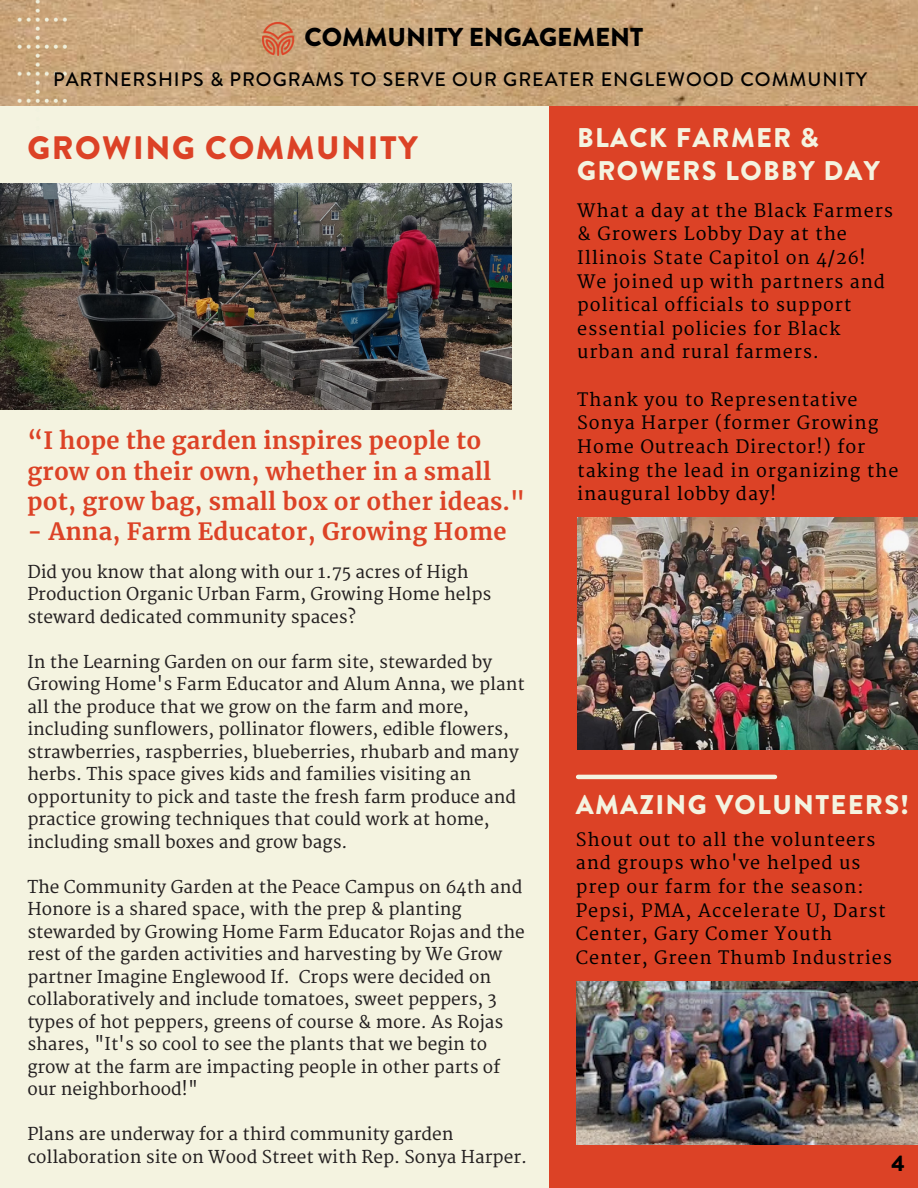
<style>
.page{position:relative;width:918px;height:1188px;background:#fff}
.page>*{position:absolute;margin:0;border:0;box-sizing:border-box;transform-origin:0 0}
.t1{font:900 32.4px "Brandon Grotesque";letter-spacing:.05em;color:#dc4226}
.t2{font:900 27px/32.7px "Brandon Grotesque";letter-spacing:.05em;color:#f4f3e0}
.t3{font:900 25.8px "Brandon Grotesque";color:#000}
.t4{font:700 23.7px/30.3px "Merriweather";letter-spacing:.015em;color:#dc4226}
.t5{font:900 22.2px "Brandon Grotesque";color:#000}
.t6{font:500 19.5px "Brandon Grotesque";letter-spacing:.05em;color:#000}
.t7{font:18px/23.7px "Merriweather";letter-spacing:.05em;color:#000}
.t8{font:17.25px/22.5px "Merriweather";color:#231f20}
</style>
<div class="page">
<div style="left:0;top:26px;width:918px;height:1162px;background:#f4f3e0"></div>
<div style="left:549px;top:0;width:369px;height:1188px;background:#dc4226"></div>
<img style="left:0;top:0;width:918px;height:106px">
<img style="left:577px;top:982px;width:341px;height:163px">
<img style="left:577px;top:518px;width:341px;height:232px">
<hr style="left:578px;top:775px;width:197px;height:4px;background:#f4f3e0">
<img style="left:14px;top:0;width:53px;height:106px">
<img style="left:262px;top:22px;width:35px;height:33px">
<img style="left:0;top:184px;width:512px;height:226px">
<p class="t3" style="left:304px;top:19px;width:341px">COMMUNITY ENGAGEMENT</p>
<p class="t6" style="left:53px;top:66px;width:815px">PARTNERSHIPS &amp; PROGRAMS TO SERVE OUR GREATER ENGLEWOOD COMMUNITY</p>
<p class="t1" style="left:27px;top:125px;width:392px">GROWING COMMUNITY</p>
<p class="t4" style="left:27px;top:426px;width:499px">“I hope the garden inspires people to grow on their own, whether in a small pot, grow bag, small box or other ideas."</p>
<p class="t4" style="left:27px;top:517px;width:481px">- Anna, Farm Educator, Growing Home</p>
<p class="t8" style="left:27px;top:561px;width:466px">Did you know that along with our 1.75 acres of High<br>Production Organic Urban Farm, Growing Home helps steward dedicated community spaces?</p>
<p class="t8" style="left:27px;top:651px;width:499px">In the Learning Garden on our farm site, stewarded by Growing Home's Farm Educator and Alum Anna, we plant all the produce that we grow on the farm and more, including sunflowers, pollinator flowers, edible flowers, strawberries, raspberries, blueberries, rhubarb and many herbs. This space gives kids and families visiting an opportunity to pick and taste the fresh farm produce and practice growing techniques that could work at home, including small boxes and grow bags.</p>
<p class="t8" style="left:27px;top:876px;width:499px">The Community Garden at the Peace Campus on 64th and Honore is a shared space, with the prep &amp; planting stewarded by Growing Home Farm Educator Rojas and the rest of the garden activities and harvesting by We Grow partner Imagine Englewood If. Crops were decided on collaboratively and include tomatoes, sweet peppers, 3 types of hot peppers, greens of course &amp; more. As Rojas shares, "It's so cool to see the plants that we begin to grow at the farm are impacting people in other parts of our neighborhood!"</p>
<p class="t8" style="left:27px;top:1123px;width:501px">Plans are underway for a third community garden collaboration site on Wood Street with Rep. Sonya Harper.</p>
<p class="t2" style="left:577px;top:122px;width:304px">BLACK FARMER &amp;<br>GROWERS LOBBY DAY</p>
<p class="t7" style="left:577px;top:199px;width:317px">What a day at the Black Farmers &amp; Growers Lobby Day at the<br>Illinois State Capitol on 4/26!<br>We joined up with partners and political officials to support essential policies for Black urban and rural farmers.</p>
<p class="t7" style="left:577px;top:388px;width:323px">Thank you to Representative<br>Sonya Harper (former Growing<br>Home Outreach Director!) for taking the lead in organizing the inaugural lobby day!</p>
<p class="t2" style="left:576px;top:788px;width:335px">AMAZING VOLUNTEERS!</p>
<p class="t7" style="left:576px;top:828px;width:318px">Shout out to all the volunteers and groups who've helped us prep our farm for the season:<br>Pepsi, PMA, Accelerate U, Darst<br>Center, Gary Comer Youth<br>Center, Green Thumb Industries</p>
<p class="t5" style="left:891px;top:1147px;width:15px">4</p>
</div>
